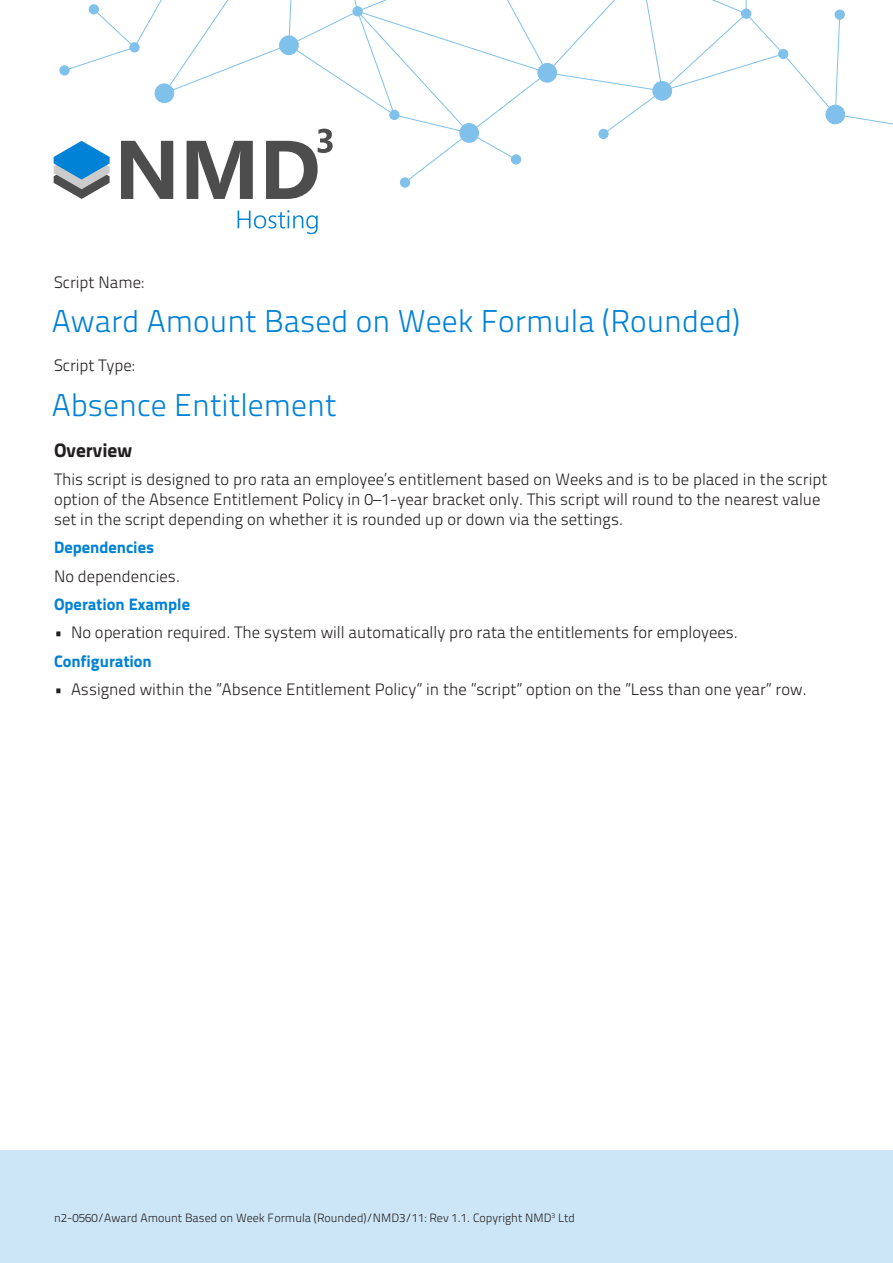
<style>
.page{position:relative;width:893px;height:1263px;background:#fff}
.page>*{position:absolute;margin:0;border:0;box-sizing:border-box;transform-origin:0 0}
.t1{font:31.5px "Titillium Text 22 L 250 wt";color:#0082d6}
.t2{font:19.5px "Titillium Text 22 L 999 wt";color:#231f20}
.t3{font:16.5px/19.8px "Titillium Text 22 L 250 wt";color:#231f20}
.t4{font:16.5px "Titillium Text 22 L 999 wt";color:#0082d6}
.t5{font:12px "Titillium Text 22 L 250 wt";color:#231f20}
</style>
<div class="page">
<div style="left:0;top:1150px;width:893px;height:113px;background:#cce6f7"></div>
<svg style="left:238px;top:210px;width:80px;height:24px"></svg>
<svg style="left:54px;top:0;width:839px;height:199px"></svg>
<p class="t3" style="left:54px;top:272px;width:91px">Script Name:</p>
<p class="t1" style="left:52px;top:298px;width:690px">Award Amount Based on Week Formula (Rounded)</p>
<p class="t3" style="left:54px;top:355px;width:82px">Script Type:</p>
<p class="t1" style="left:52px;top:381px;width:286px">Absence Entitlement</p>
<p class="t2" style="left:54px;top:435px;width:80px">Overview</p>
<p class="t3" style="left:54px;top:469px;width:775px">This script is designed to pro rata an employee’s entitlement based on Weeks and is to be placed in the script option of the Absence Entitlement Policy in 0–1-year bracket only. This script will round to the nearest value set in the script depending on whether it is rounded up or down via the settings.</p>
<p class="t4" style="left:54px;top:535px;width:102px">Dependencies</p>
<p class="t3" style="left:54px;top:565px;width:128px">No dependencies.</p>
<p class="t4" style="left:54px;top:591px;width:138px">Operation Example</p>
<p class="t3" style="left:54px;top:622px;width:685px">• No operation required. The system will automatically pro rata the entitlements for employees.</p>
<p class="t4" style="left:54px;top:648px;width:99px">Configuration</p>
<p class="t3" style="left:54px;top:678px;width:754px">• Assigned within the ”Absence Entitlement Policy” in the ”script” option on the ”Less than one year” row.</p>
<p class="t5" style="left:54px;top:1209px;width:523px">n2-0560/Award Amount Based on Week Formula (Rounded)/NMD3/11: Rev 1.1. Copyright NMD<sup>3</sup> Ltd</p>
</div>
